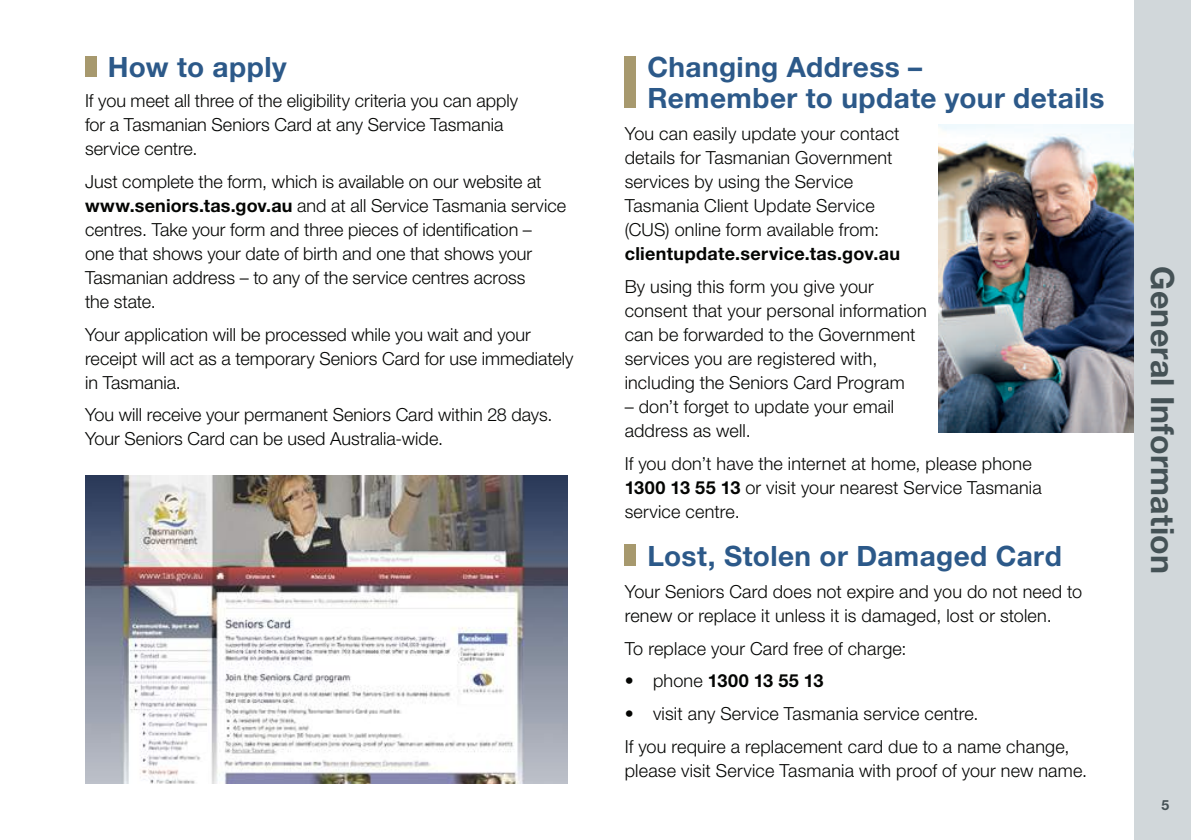
<style>
.page{position:relative;width:1191px;height:840px;background:#fff}
.page>*{position:absolute;margin:0;border:0;box-sizing:border-box;transform-origin:0 0}
.t1{font:700 32px "Helvetica Neue LT Std";letter-spacing:.005em;color:#455256}
.t2{font:700 28px/31px "Helvetica Neue LT Std";letter-spacing:.015em;color:#2c5989}
.t3{font:300 18px/24px "Helvetica Neue LT Std";letter-spacing:.005em;color:#040503}
.t4{font:700 18px "Helvetica Neue LT Std";letter-spacing:.02em;color:#040503}
.t5{font:700 14px "Helvetica Neue LT Std";color:#455256}
.s1{font-weight:700}
.s2{font-weight:300}
</style>
<div class="page">
<img style="left:938px;top:125px;width:196px;height:307px">
<div style="left:1134px;top:0;width:57px;height:839px;background:#d1d7da"></div>
<div style="left:85px;top:57px;width:11px;height:20px;background:#a7996e"></div>
<img style="left:85px;top:475px;width:482px;height:307px">
<div style="left:624px;top:57px;width:12px;height:51px;background:#a7996e"></div>
<div style="left:624px;top:544px;width:12px;height:21px;background:#a7996e"></div>
<h2 class="t2" style="left:108px;top:51px;width:180px">How to apply</h2>
<h2 class="t2" style="left:647px;top:51px;width:459px">Changing Address –<br>Remember to update your details</h2>
<p class="t3" style="left:624px;top:121px;width:276px">You can easily update your contact details for Tasmanian Government services by using the Service<br>Tasmania Client Update Service (CUS) online form available from:</p>
<p class="t4" style="left:624px;top:243px;width:277px">clientupdate.service.tas.gov.au</p>
<p class="t3" style="left:624px;top:274px;width:303px">By using this form you give your consent that your personal information can be forwarded to the Government services you are registered with, including the Seniors Card Program</p>
<p class="t3" style="left:624px;top:394px;width:271px">– don’t forget to update your email address as well.</p>
<p class="t3" style="left:624px;top:450px;width:418px">If you don’t have the internet at home, please phone<br><span class="s1">1300 13 55 13</span> or visit your nearest Service Tasmania service centre.</p>
<h2 class="t2" style="left:647px;top:539px;width:416px">Lost, Stolen or Damaged Card</h2>
<p class="t3" style="left:624px;top:579px;width:459px">Your Seniors Card does not expire and you do not need to renew or replace it unless it is damaged, lost or stolen.</p>
<p class="t3" style="left:624px;top:635px;width:283px">To replace your Card free of charge:</p>
<p class="t4" style="left:624px;top:669px;width:200px"><span class="s2">• phone</span> 1300 13 55 13</p>
<p class="t3" style="left:624px;top:696px;width:446px;line-height:32.6px">• visit any Service Tasmania service centre.<br>If you require a replacement card due to a name change,</p>
<p class="t3" style="left:624px;top:757px;width:464px">please visit Service Tasmania with proof of your new name.</p>
<p class="t3" style="left:85px;top:89px;width:434px">If you meet all three of the eligibility criteria you can apply for a Tasmanian Seniors Card at any Service Tasmania service centre.</p>
<p class="t3" style="left:85px;top:169px;width:482px">Just complete the form, which is available on our website at <span class="s1">www.seniors.tas.gov.au</span> and at all Service Tasmania service centres. Take your form and three pieces of identification –<br>one that shows your date of birth and one that shows your Tasmanian address – to any of the service centres across<br>the state.</p>
<p class="t3" style="left:85px;top:321px;width:490px">Your application will be processed while you wait and your receipt will act as a temporary Seniors Card for use immediately in Tasmania.</p>
<p class="t3" style="left:85px;top:402px;width:469px">You will receive your permanent Seniors Card within 28 days.<br>Your Seniors Card can be used Australia-wide.</p>
<h1 class="t1" style="left:1182px;top:266px;width:309px;rotate:90deg">General Information</h1>
<p class="t5" style="left:1161px;top:795px;width:9px">5</p>
</div>
